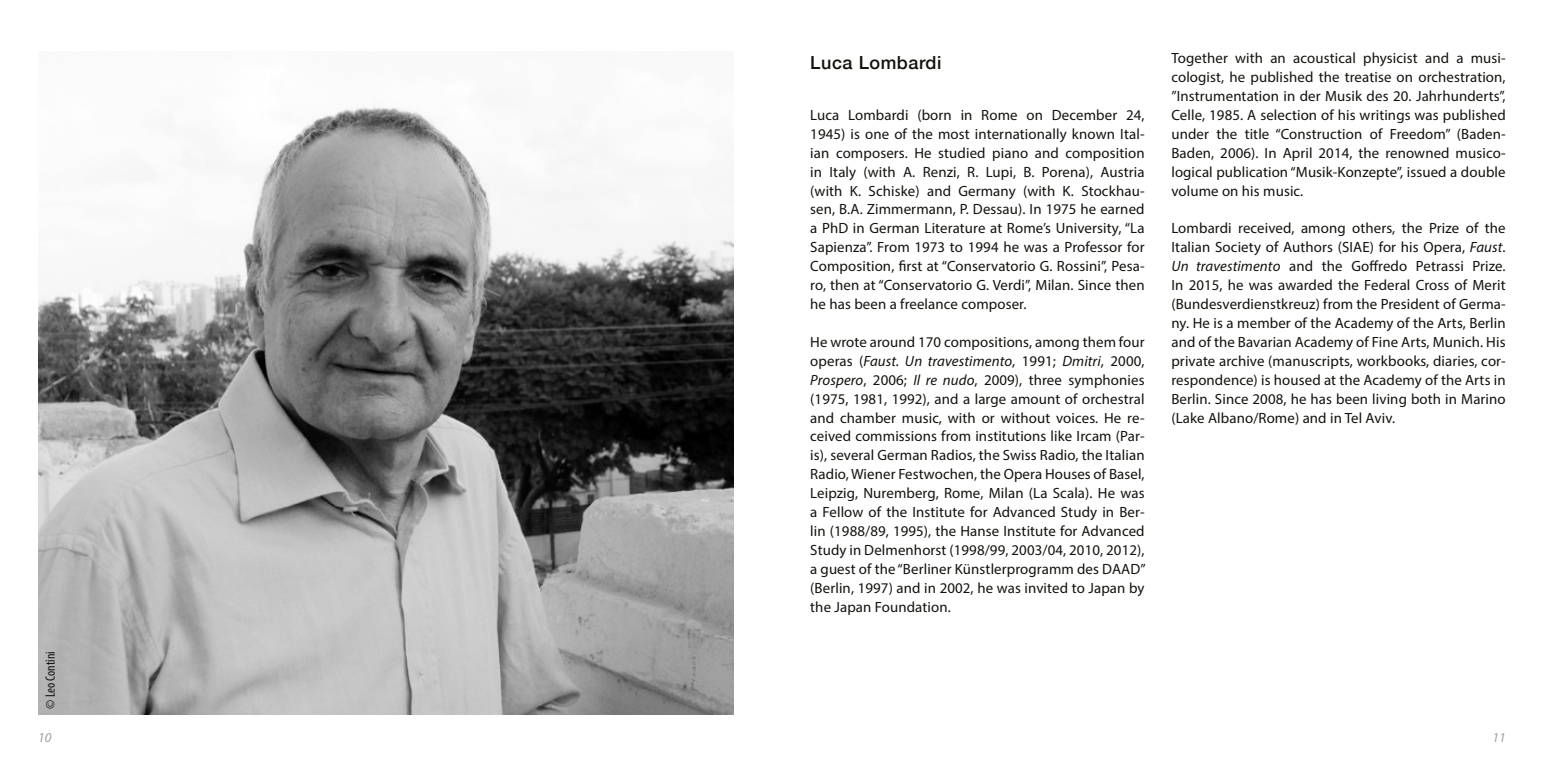
<style>
.page{position:relative;width:1544px;height:766px;background:#fff}
.page>*{position:absolute;margin:0;border:0;box-sizing:border-box;transform-origin:0 0}
.fließtext{font:500 18px "Helvetica Neue";letter-spacing:.03em;color:#12120d}
.fließtext-2{font:14.85px/18.9px "Myriad Pro";letter-spacing:.01em;color:#12120d;text-align:justify}
.t1{font:condensed 13.5px "Myriad Pro";color:#12120d}
.t2{font:italic 13.5px "Myriad Pro";color:#9d9e9e}
.s1{font-style:italic}
</style>
<div class="page">
<img style="left:38px;top:107px;width:695px;height:607px">
<p class="t1" style="left:42px;top:708px;width:59px;rotate:-90deg">© Leo Contini</p>
<p class="fließtext" style="left:810px;top:48px;width:133px">Luca Lombardi</p>
<p class="fließtext-2" style="left:810px;top:105px;width:336px">Luca Lombardi (born in Rome on December 24, 1945) is one of the most internationally known Ital&shy;ian composers. He studied piano and composition in Italy (with A. Renzi, R. Lupi, B. Porena), Austria (with K. Schiske) and Germany (with K. Stockhau&shy;sen, B.A. Zimmermann, P. Dessau). In 1975 he earned a PhD in German Literature at Rome’s University, “La Sapienza”. From 1973 to 1994 he was a Professor for Composition, first at “Conservatorio G. Rossini”, Pesa&shy;ro, then at “Conservatorio G. Verdi”, Milan. Since then he has been a freelance composer.</p>
<p class="fließtext-2" style="left:810px;top:332px;width:337px">He wrote around 170 compositions, among them four operas (<span class="s1">Faust. Un travestimento</span>, 1991; <span class="s1">Dmitri</span>, 2000, <span class="s1">Prospero</span>, 2006; <span class="s1">Il re nudo</span>, 2009), three symphonies (1975, 1981, 1992), and a large amount of orchestral and chamber music, with or without voices. He re&shy;ceived commissions from institutions like Ircam (Par&shy;is), several German Radios, the Swiss Radio, the Italian Radio, Wiener Festwochen, the Opera Houses of Basel, Leipzig, Nuremberg, Rome, Milan (La Scala). He was a Fellow of the Institute for Advanced Study in Ber&shy;lin (1988/89, 1995), the Hanse Institute for Advanced Study in Delmenhorst (1998/99, 2003/04, 2010, 2012), a guest of the “Berliner Künstlerprogramm des DAAD” (Berlin, 1997) and in 2002, he was invited to Japan by the Japan Foundation.</p>
<p class="fließtext-2" style="left:1171px;top:48px;width:336px">Together with an acoustical physicist and a musi&shy;cologist, he published the treatise on orchestration, ”Instrumentation in der Musik des 20. Jahrhunderts”, Celle, 1985. A selection of his writings was published under the title “Construction of Freedom” (Baden-Baden, 2006). In April 2014, the renowned musico&shy;logical publication “Musik-Konzepte”, issued a double volume on his music.</p>
<p class="fließtext-2" style="left:1171px;top:219px;width:336px">Lombardi received, among others, the Prize of the Italian Society of Authors (SIAE) for his Opera, <span class="s1">Faust</span>.<br><span class="s1">Un travestimento</span> and the Goffredo Petrassi Prize.<br>In 2015, he was awarded the Federal Cross of Merit (Bundesverdienstkreuz) from the President of Germa&shy;ny. He is a member of the Academy of the Arts, Berlin and of the Bavarian Academy of Fine Arts, Munich. His private archive (manuscripts, workbooks, diaries, cor&shy;respondence) is housed at the Academy of the Arts in Berlin. Since 2008, he has been living both in Marino (Lake Albano/Rome) and in Tel Aviv.</p>
<p class="t2" style="left:38px;top:729px;width:15px">10</p>
<p class="t2" style="left:1492px;top:729px;width:15px">11</p>
</div>
